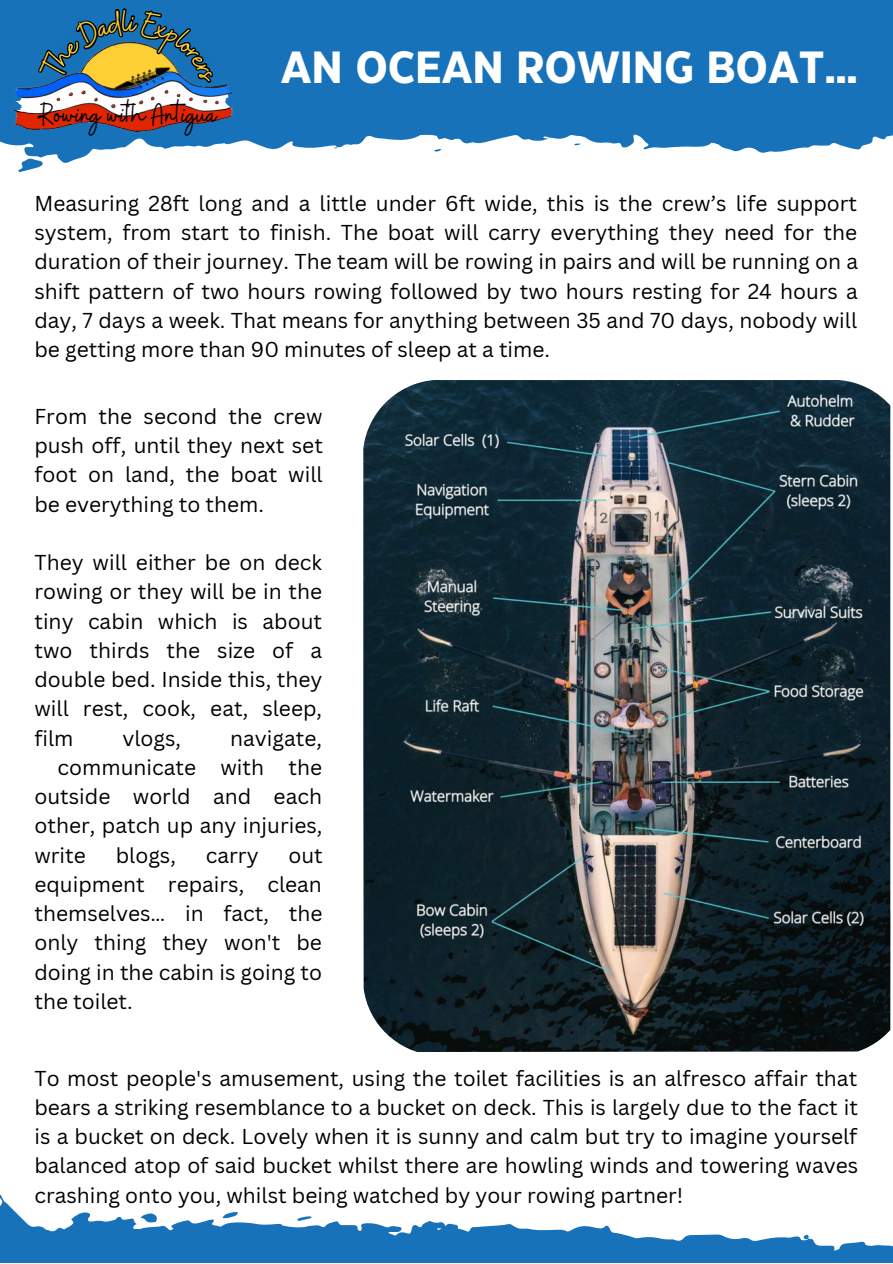
<style>
.page{position:relative;width:893px;height:1264px;background:#fff}
.page>*{position:absolute;margin:0;border:0;box-sizing:border-box;transform-origin:0 0}
.t1{font:700 45px "Eastman Grotesque";color:#fff}
.t2{font:31.95px "Buffalo";color:#000}
.t3{font:21px/29.2px "Canva Sans";color:#000;text-align:justify}
</style>
<div class="page">
<img style="left:363px;top:380px;width:514px;height:672px">
<svg style="left:0;top:1194px;width:892px;height:68px"></svg>
<svg style="left:141px;top:1213px;width:16px;height:10px"></svg>
<svg style="left:222px;top:1211px;width:16px;height:7px"></svg>
<svg style="left:297px;top:1215px;width:14px;height:5px"></svg>
<svg style="left:803px;top:1234px;width:6px;height:5px"></svg>
<svg style="left:0;top:0;width:892px;height:163px;fill:#1772ba"></svg>
<svg style="left:18px;top:158px;width:25px;height:14px"></svg>
<svg style="left:434px;top:149px;width:7px;height:3px"></svg>
<svg style="left:0;top:0;width:683px;height:132px;background:#2d73ab"></svg>
<h2 class="t2" style="left:39px;top:94px;width:179px">Rowing with Antigua</h2>
<h1 class="t1" style="left:281px;top:50px;width:579px">AN OCEAN ROWING BOAT…</h1>
<p class="t3" style="left:34px;top:188px;width:825px">Measuring 28ft long and a little under 6ft wide, this is the crew’s life support system, from start to finish. The boat will carry everything they need for the duration of their journey. The team will be rowing in pairs and will be running on a shift pattern of two hours rowing followed by two hours resting for 24 hours a day, 7 days a week. That means for anything between 35 and 70 days, nobody will be getting more than 90 minutes of sleep at a time.</p>
<p class="t3" style="left:34px;top:401px;width:290px">From the second the crew push off, until they next set foot on land, the boat will be everything to them.</p>
<p class="t3" style="left:34px;top:547px;width:289px">They will either be on deck rowing or they will be in the tiny cabin which is about two thirds the size of a double bed. Inside this, they will rest, cook, eat, sleep, film</p>
<p class="t3" style="left:122px;top:723px;width:60px">vlogs,</p>
<p class="t3" style="left:230px;top:723px;width:93px">navigate,</p>
<p class="t3" style="left:58px;top:752px;width:266px">communicate with the</p>
<p class="t3" style="left:34px;top:781px;width:289px">outside world and each</p>
<p class="t3" style="left:34px;top:810px;width:289px">other, patch up any injuries,</p>
<p class="t3" style="left:34px;top:839px;width:53px">write</p>
<p class="t3" style="left:116px;top:839px;width:62px">blogs,</p>
<p class="t3" style="left:206px;top:839px;width:54px">carry</p>
<p class="t3" style="left:34px;top:839px;width:290px;text-indent:254px">out equipment repairs, clean themselves… in fact, the only thing they won't be doing in the cabin is going to the toilet.</p>
<p class="t3" style="left:34px;top:1062px;width:825px">To most people's amusement, using the toilet facilities is an alfresco affair that bears a striking resemblance to a bucket on deck. This is largely due to the fact it is a bucket on deck. Lovely when it is sunny and calm but try to imagine yourself balanced atop of said bucket whilst there are howling winds and towering waves crashing onto you, whilst being watched by your rowing partner!</p>
</div>
